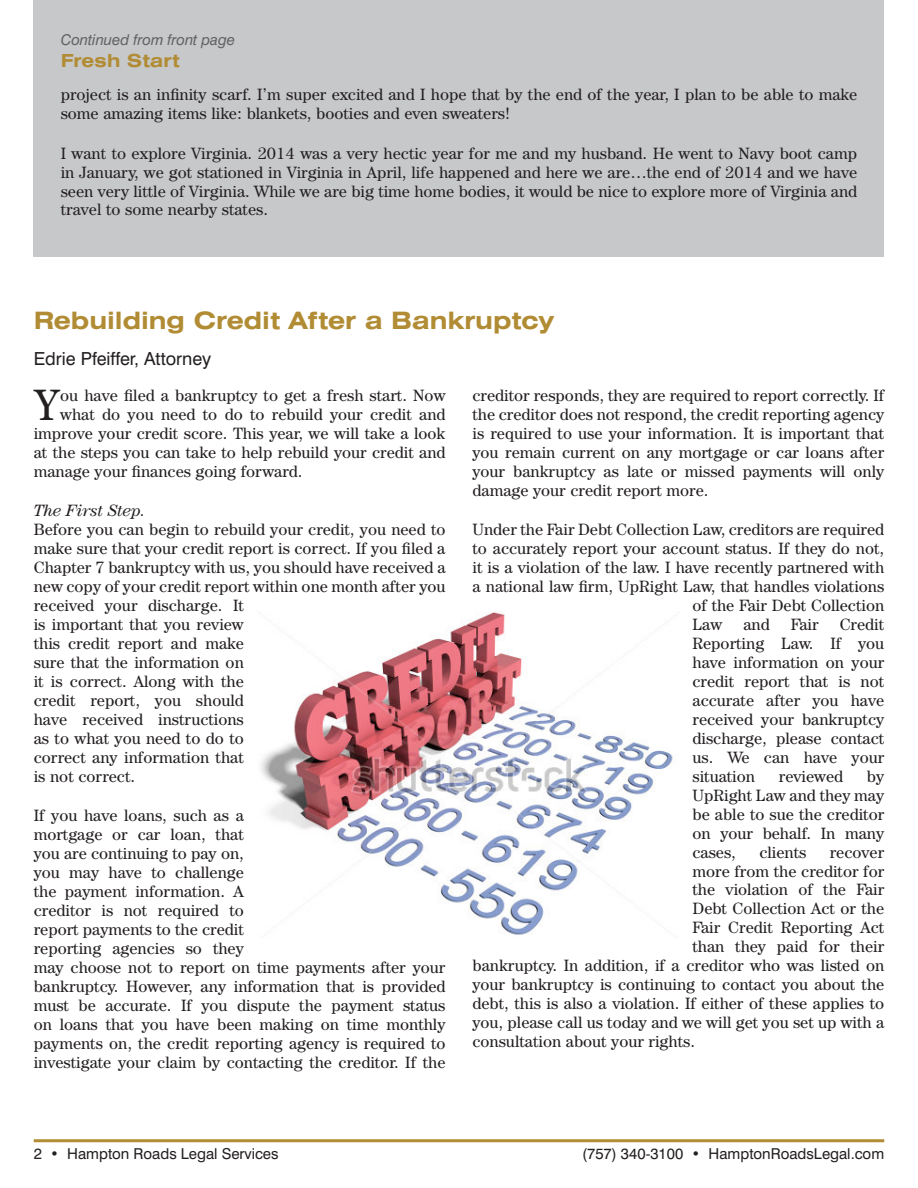
<style>
.page{position:relative;width:918px;height:1188px;background:#fff}
.page>*{position:absolute;margin:0;border:0;box-sizing:border-box;transform-origin:0 0}
.Article_Body{font:44.25px "Century IT Cby BT";color:#231f20}
.Article_Title{font:700 expanded 24px "Swiss 721 BT";color:#b18c34}
.Article__By{font:18px "Swiss 721 BT";color:#231f20}
.t1{font:700 expanded 18px "Swiss 721 BT";color:#b18c34}
.Article_Body-2{font:16.5px/19px "Century IT Cby BT";color:#231f20;text-align:justify}
.Article_Body-3{font:italic 16.5px "Century IT Cby BT";color:#231f20}
.t2{font:15px "Swiss 721 BT";color:#231f20}
.t3{font:italic 15px "Swiss 721 BT";color:#636366}
</style>
<div class="page">
<div style="left:34px;top:0;width:850px;height:256px;background:#c7c8ca"></div>
<hr style="left:34px;top:1139px;width:850px;height:3px;background:#b18c34">
<img style="left:257px;top:611px;width:416px;height:324px">
<p class="t3" style="left:61px;top:31px;width:176px">Continued from front page</p>
<p class="t1" style="left:61px;top:50px;width:120px">Fresh Start</p>
<p class="Article_Body-2" style="left:61px;top:85px;width:798px">project is an infinity scarf. I’m super excited and I hope that by the end of the year, I plan to be able to make some amazing items like: blankets, booties and even sweaters!</p>
<p class="Article_Body-2" style="left:61px;top:143px;width:798px">I want to explore Virginia. 2014 was a very hectic year for me and my husband. He went to Navy boot camp in January, we got stationed in Virginia in April, life happened and here we are…the end of 2014 and we have seen very little of Virginia. While we are big time home bodies, it would be nice to explore more of Virginia and travel to some nearby states.</p>
<p class="Article_Title" style="left:34px;top:306px;width:522px">Rebuilding Credit After a Bankruptcy</p>
<p class="Article__By" style="left:34px;top:347px;width:179px">Edrie Pfeiffer, Attorney</p>
<p class="Article_Body" style="left:34px;top:377px;width:28px">Y</p>
<p class="Article_Body-2" style="left:60px;top:385px;width:387px">ou have filed a bankruptcy to get a fresh start. Now</p>
<p class="Article_Body-2" style="left:60px;top:404px;width:387px">what do you need to do to rebuild your credit and</p>
<p class="Article_Body-2" style="left:34px;top:423px;width:413px">improve your credit score. This year, we will take a look</p>
<p class="Article_Body-2" style="left:34px;top:442px;width:413px">at the steps you can take to help rebuild your credit and</p>
<p class="Article_Body-2" style="left:34px;top:461px;width:270px">manage your finances going forward.</p>
<p class="Article_Body-3" style="left:34px;top:500px;width:113px">The First Step.</p>
<p class="Article_Body-2" style="left:34px;top:519px;width:413px;text-align:left">Before you can begin to rebuild your credit, you need to make sure that your credit report is correct. If you filed a Chapter 7 bankruptcy with us, you should have received a new copy of your credit report within one month after you received your discharge. It<br>is important that you review<br>this credit report and make<br>sure that the information on<br>it is correct. Along with the<br>credit report, you should<br>have received instructions<br>as to what you need to do to<br>correct any information that<br>is not correct.</p>
<p class="Article_Body-2" style="left:34px;top:805px;width:413px;text-align:left">If you have loans, such as a<br>mortgage or car loan, that<br>you are continuing to pay on,<br>you may have to challenge<br>the payment information. A<br>creditor is not required to<br>report payments to the credit<br>reporting agencies so they<br>may choose not to report on time payments after your bankruptcy. However, any information that is provided must be accurate. If you dispute the payment status on loans that you have been making on time monthly payments on, the credit reporting agency is required to investigate your claim by contacting the creditor. If the</p>
<p class="Article_Body-2" style="left:472px;top:385px;width:413px">creditor responds, they are required to report correctly. If the creditor does not respond, the credit reporting agency is required to use your information. It is important that you remain current on any mortgage or car loans after your bankruptcy as late or missed payments will only damage your credit report more.</p>
<p class="Article_Body-2" style="left:472px;top:519px;width:413px">Under the Fair Debt Collection Law, creditors are required</p>
<p class="Article_Body-2" style="left:472px;top:538px;width:413px">to accurately report your account status. If they do not,</p>
<p class="Article_Body-2" style="left:472px;top:557px;width:413px">it is a violation of the law. I have recently partnered with</p>
<p class="Article_Body-2" style="left:472px;top:576px;width:413px">a national law firm, UpRight Law, that handles violations</p>
<p class="Article_Body-2" style="left:693px;top:595px;width:193px">of the Fair Debt Collection</p>
<p class="Article_Body-2" style="left:693px;top:614px;width:31px">Law</p>
<p class="Article_Body-2" style="left:743px;top:614px;width:28px">and</p>
<p class="Article_Body-2" style="left:791px;top:614px;width:29px">Fair</p>
<p class="Article_Body-2" style="left:693px;top:614px;width:193px;text-indent:147px">Credit Reporting Law. If you have information on your credit report that is not accurate after you have received your bankruptcy discharge, please contact us. We can have your situation</p>
<p class="Article_Body-2" style="left:693px;top:766px;width:193px;text-indent:174px">by UpRight Law and they may be able to sue the creditor on your behalf. In many cases,</p>
<p class="Article_Body-2" style="left:779px;top:766px;width:66px">reviewed</p>
<p class="Article_Body-2" style="left:759px;top:842px;width:48px">clients</p>
<p class="Article_Body-2" style="left:830px;top:842px;width:56px">recover</p>
<p class="Article_Body-2" style="left:693px;top:861px;width:193px">more from the creditor for</p>
<p class="Article_Body-2" style="left:693px;top:880px;width:193px">the violation of the Fair</p>
<p class="Article_Body-2" style="left:693px;top:899px;width:193px">Debt Collection Act or the</p>
<p class="Article_Body-2" style="left:693px;top:918px;width:193px">Fair Credit Reporting Act</p>
<p class="Article_Body-2" style="left:693px;top:937px;width:193px">than they paid for their</p>
<p class="Article_Body-2" style="left:472px;top:956px;width:413px">bankruptcy. In addition, if a creditor who was listed on</p>
<p class="Article_Body-2" style="left:472px;top:975px;width:413px">your bankruptcy is continuing to contact you about the</p>
<p class="Article_Body-2" style="left:472px;top:994px;width:413px">debt, this is also a violation. If either of these applies to</p>
<p class="Article_Body-2" style="left:472px;top:1013px;width:413px">you, please call us today and we will get you set up with a</p>
<p class="Article_Body-2" style="left:472px;top:1032px;width:224px">consultation about your rights.</p>
<p class="t2" style="left:34px;top:1145px;width:246px">2 • Hampton Roads Legal Services</p>
<p class="t2" style="left:582px;top:1145px;width:304px">(757) 340-3100 • HamptonRoadsLegal.com</p>
</div>
